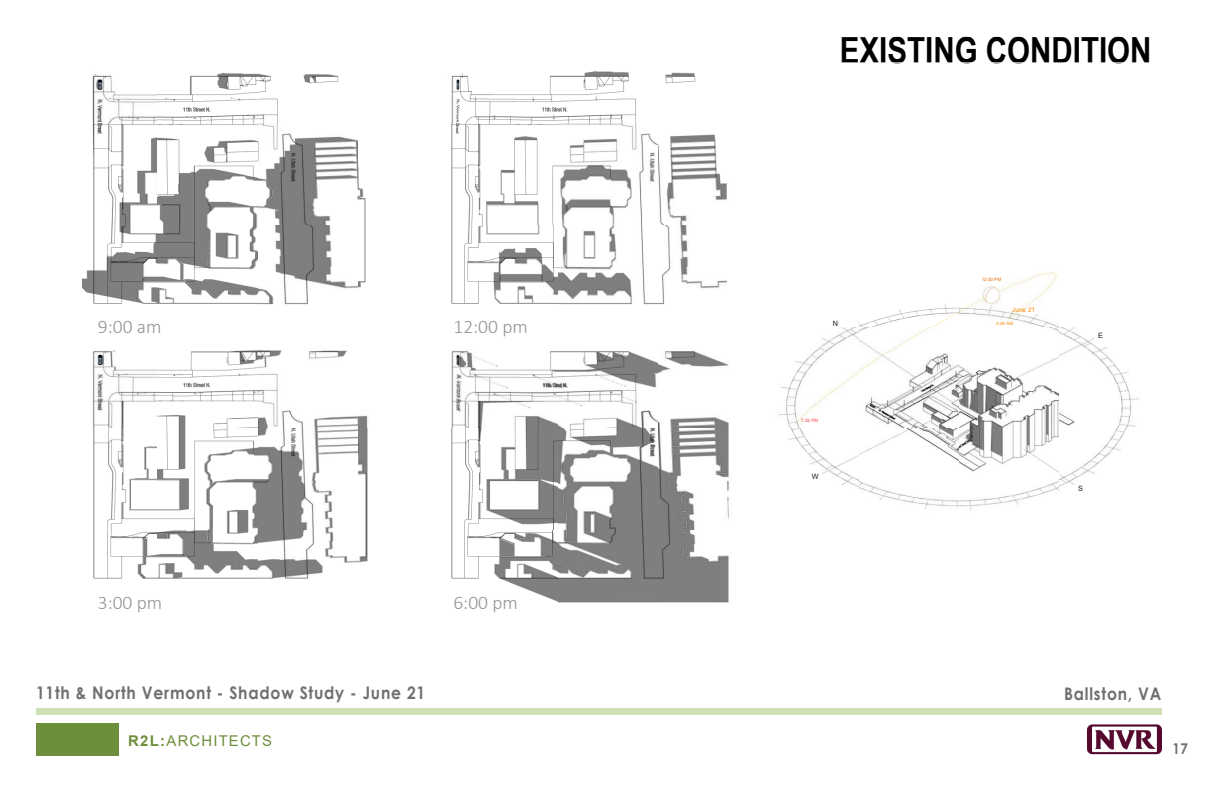
<style>
.page{position:relative;width:1224px;height:792px;background:#fff}
.page>*{position:absolute;margin:0;border:0;box-sizing:border-box;transform-origin:0 0}
.t1{font:700 36px "Arial Narrow";color:#000}
.t2{font:300 19.4px "Calibri";color:#939598}
.t3{font:700 17.3px "Century Gothic";letter-spacing:.05em;color:#707073;scale:.9 1}
.t4{font:14.8px "Arial";letter-spacing:.08em;color:#6d8e3b}
.t5{font:700 14.8px "Century Gothic";color:#707073;scale:.9 1}
.t6{font:300 12.8px "Calibri";color:#707072}
.t7{font:7.3px "Arial";color:#231f20}
.t8{font:6.4px "Arial";color:#fc8909}
.t9{font:4.5px "Arial";color:#ec6900}
.t10{font:4.5px "Arial";color:#fc464e}
.t11{font:4.5px "Arial";color:#fc8909}
.s1{font-weight:700}
</style>
<div class="page">
<div style="left:36px;top:724px;width:82px;height:32px;background:#6d8e3b"></div>
<div style="left:36px;top:708px;width:1125px;height:6px;background:#cee1b4"></div>
<img style="left:1087px;top:724px;width:74px;height:31px">
<img style="left:82px;top:71px;width:1057px;height:532px">
<div style="left:98px;top:314px;width:63px;height:24px;background:#fff"></div>
<div style="left:453px;top:314px;width:75px;height:24px;background:#fff"></div>
<div style="left:98px;top:590px;width:64px;height:24px;background:#fff"></div>
<div style="left:453px;top:590px;width:65px;height:24px;background:#fff"></div>
<p class="t2" style="left:98px;top:315px;width:65px">9:00 am</p>
<p class="t2" style="left:453px;top:315px;width:76px">12:00 pm</p>
<p class="t2" style="left:98px;top:590px;width:66px">3:00 pm</p>
<p class="t2" style="left:453px;top:590px;width:66px">6:00 pm</p>
<p class="t6" style="left:315px;top:680px;width:57px">NV URBAN</p>
<p class="t3" style="left:36px;top:680px;width:434px">11th &amp; North Vermont - Shadow Study - June 21</p>
<p class="t4" style="left:128px;top:731px;width:145px"><span class="s1">R2L:</span>ARCHITECTS</p>
<p class="t1" style="left:840px;top:23px;width:313px">EXISTING CONDITION</p>
<p class="t7" style="left:833px;top:319px;width:7px">N</p>
<p class="t10" style="left:801px;top:417px;width:18px">7:35 PM</p>
<p class="t7" style="left:812px;top:472px;width:8px">W</p>
<p class="t9" style="left:982px;top:276px;width:21px">12:00 PM</p>
<p class="t8" style="left:1012px;top:306px;width:24px">June 21</p>
<p class="t11" style="left:996px;top:320px;width:18px">4:44 AM</p>
<p class="t7" style="left:1098px;top:330px;width:6px">E</p>
<p class="t7" style="left:1078px;top:483px;width:6px">S</p>
<p class="t3" style="left:1064px;top:681px;width:110px">Ballston, VA</p>
<p class="t5" style="left:1172px;top:737px;width:19px">17</p>
</div>
